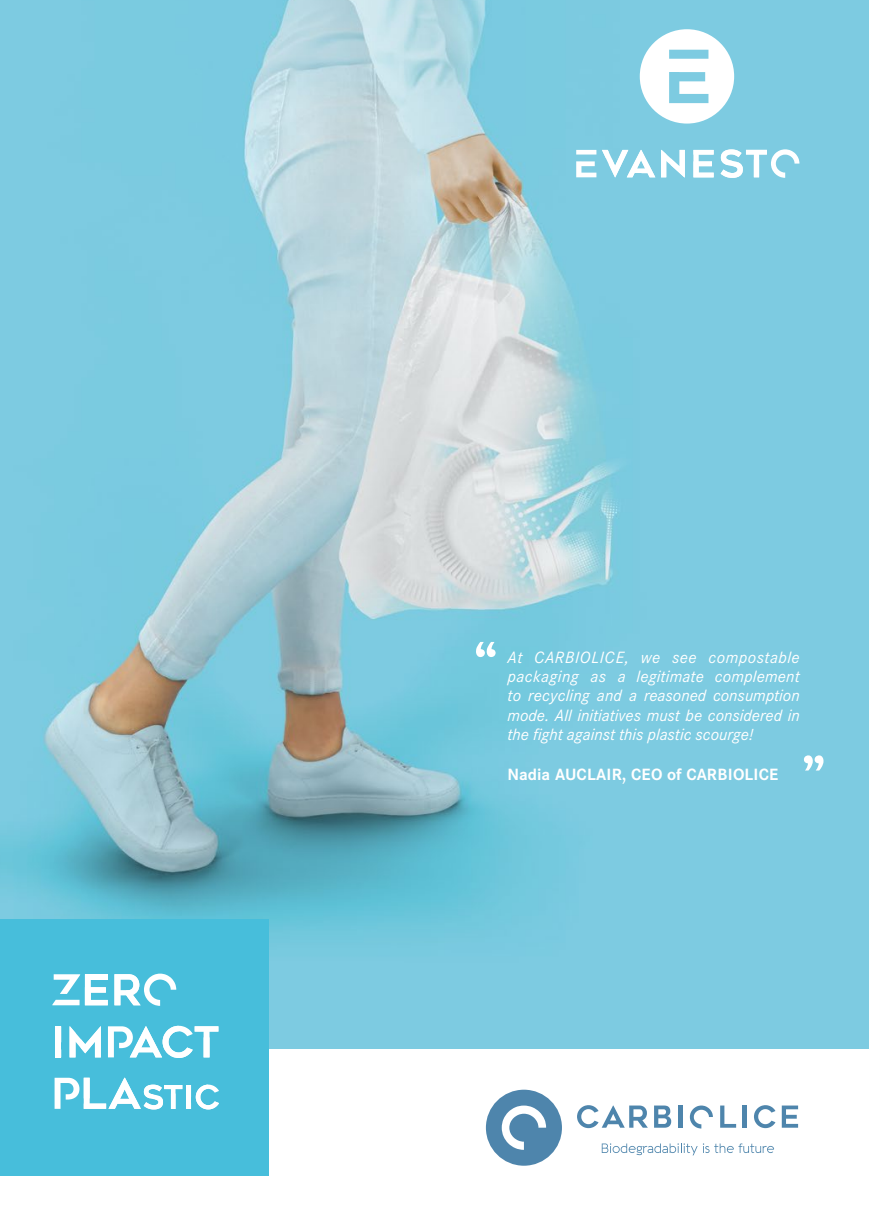
<style>
.page{position:relative;width:869px;height:1216px;background:#fff}
.page>*{position:absolute;margin:0;border:0;box-sizing:border-box;transform-origin:0 0}
.t1{font:700 58.8px "Corporate SBQ";color:#fff}
.t2{font:italic 16.1px/19.2px "Corporate SBQ";color:#fff;text-align:justify}
.t3{font:700 16.1px "Corporate SBQ";letter-spacing:.01em;color:#fff}
</style>
<div class="page">
<img style="left:0;top:0;width:868px;height:1048px">
<svg style="left:577px;top:1105px;width:70px;height:23px"></svg>
<svg style="left:654px;top:1105px;width:17px;height:22px"></svg>
<hr style="left:678px;top:1105px;width:4px;height:22px;background:#4e85ac">
<svg style="left:689px;top:1105px;width:23px;height:23px"></svg>
<svg style="left:720px;top:1105px;width:15px;height:22px"></svg>
<hr style="left:742px;top:1105px;width:4px;height:22px;background:#4e85ac">
<svg style="left:754px;top:1105px;width:21px;height:23px"></svg>
<svg style="left:781px;top:1105px;width:16px;height:22px"></svg>
<svg style="left:601px;top:1143px;width:172px;height:12px"></svg>
<svg style="left:485px;top:1089px;width:76px;height:76px"></svg>
<svg style="left:693px;top:150px;width:20px;height:27px"></svg>
<svg style="left:720px;top:149px;width:79px;height:29px"></svg>
<svg style="left:576px;top:150px;width:108px;height:27px"></svg>
<svg style="left:639px;top:29px;width:94px;height:95px"></svg>
<div style="left:0;top:919px;width:268px;height:256px;background:#47bedb"></div>
<svg style="left:55px;top:1077px;width:164px;height:32px"></svg>
<div style="left:55px;top:1026px;width:6px;height:31px;background:#fff"></div>
<svg style="left:70px;top:1026px;width:31px;height:31px"></svg>
<svg style="left:108px;top:1025px;width:110px;height:32px"></svg>
<svg style="left:52px;top:974px;width:56px;height:31px"></svg>
<svg style="left:114px;top:973px;width:62px;height:32px"></svg>
<h1 class="t1" style="left:473px;top:628px;width:25px">“</h1>
<p class="t2" style="left:507px;top:647px;width:293px">At CARBIOLICE, we see compostable packaging as a legitimate complement to recycling and a reasoned consumption mode. All initiatives must be considered in the fight against this plastic scourge!</p>
<p class="t3" style="left:507px;top:764px;width:272px">Nadia AUCLAIR, CEO of CARBIOLICE</p>
<h1 class="t1" style="left:801px;top:741px;width:25px">”</h1>
</div>
